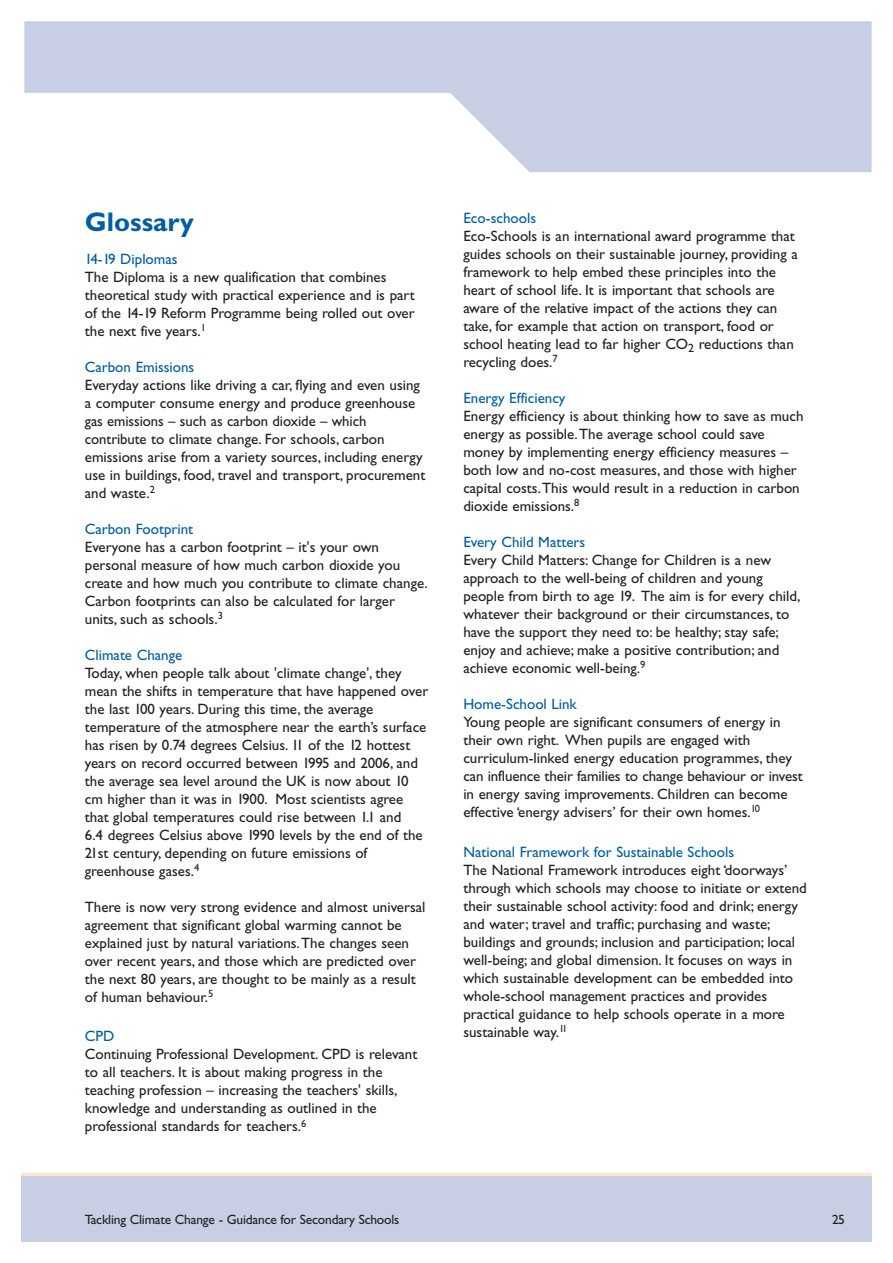
<style>
.page{position:relative;width:893px;height:1263px;background:#fff}
.page>*{position:absolute;margin:0;border:0;box-sizing:border-box;transform-origin:0 0}
.t1{font:700 27px "Gill Sans";color:#005da3}
.t2{font:15px/18px "Gill Sans";color:#231f20}
.t3{font:15px "Gill Sans";color:#005da3}
.t4{font:13.5px "Gill Sans";letter-spacing:-.015em;color:#231f20}
</style>
<div class="page">
<svg style="left:24px;top:21px;width:847px;height:151px;fill:#c8cfe5"></svg>
<hr style="left:21px;top:1173px;width:850px;height:4px;background:#ffe5ca">
<div style="left:21px;top:1176px;width:850px;height:66px;background:#c8cfe5"></div>
<h1 class="t1" style="left:85px;top:213px;width:111px">Glossary</h1>
<p class="t3" style="left:85px;top:254px;width:94px">14-19 Diplomas</p>
<p class="t2" style="left:85px;top:269px;width:331px">The Diploma is a new qualification that combines theoretical study with practical experience and is part of the 14-19 Reform Programme being rolled out over the next five years.<sup>1</sup></p>
<p class="t3" style="left:85px;top:362px;width:111px">Carbon Emissions</p>
<p class="t2" style="left:85px;top:377px;width:342px">Everyday actions like driving a car, flying and even using a computer consume energy and produce greenhouse gas emissions – such as carbon dioxide – which contribute to climate change. For schools, carbon emissions arise from a variety sources, including energy use in buildings, food, travel and transport, procurement and waste.<sup>2</sup></p>
<p class="t3" style="left:85px;top:524px;width:110px">Carbon Footprint</p>
<p class="t2" style="left:85px;top:539px;width:344px">Everyone has a carbon footprint – it's your own personal measure of how much carbon dioxide you create and how much you contribute to climate change.<br>Carbon footprints can also be calculated for larger units, such as schools.<sup>3</sup></p>
<p class="t3" style="left:85px;top:650px;width:99px">Climate Change</p>
<p class="t2" style="left:85px;top:665px;width:345px">Today, when people talk about 'climate change', they mean the shifts in temperature that have happened over the last 100 years. During this time, the average temperature of the atmosphere near the earth’s surface has risen by 0.74 degrees Celsius. 11 of the 12 hottest years on record occurred between 1995 and 2006, and the average sea level around the UK is now about 10 cm higher than it was in 1900. Most scientists agree that global temperatures could rise between 1.1 and<br>6.4 degrees Celsius above 1990 levels by the end of the 21st century, depending on future emissions of greenhouse gases.<sup>4</sup></p>
<p class="t2" style="left:85px;top:899px;width:342px">There is now very strong evidence and almost universal agreement that significant global warming cannot be explained just by natural variations.The changes seen over recent years, and those which are predicted over the next 80 years, are thought to be mainly as a result of human behaviour.<sup>5</sup></p>
<p class="t3" style="left:85px;top:1031px;width:31px">CPD</p>
<p class="t2" style="left:85px;top:1047px;width:334px">Continuing Professional Development. CPD is relevant to all teachers. It is about making progress in the teaching profession – increasing the teachers' skills, knowledge and understanding as outlined in the professional standards for teachers.<sup>6</sup></p>
<p class="t3" style="left:463px;top:213px;width:74px">Eco-schools</p>
<p class="t2" style="left:463px;top:229px;width:336px">Eco-Schools is an international award programme that guides schools on their sustainable journey, providing a framework to help embed these principles into the heart of school life. It is important that schools are aware of the relative impact of the actions they can take, for example that action on transport, food or school heating lead to far higher CO<sub>2</sub> reductions than recycling does.<sup>7</sup></p>
<p class="t3" style="left:463px;top:393px;width:104px">Energy Efficiency</p>
<p class="t2" style="left:463px;top:409px;width:342px">Energy efficiency is about thinking how to save as much energy as possible.The average school could save money by implementing energy efficiency measures – both low and no-cost measures, and those with higher capital costs.This would result in a reduction in carbon dioxide emissions.<sup>8</sup></p>
<p class="t3" style="left:463px;top:537px;width:123px">Every Child Matters</p>
<p class="t2" style="left:463px;top:553px;width:338px">Every Child Matters: Change for Children is a new approach to the well-being of children and young people from birth to age 19. The aim is for every child, whatever their background or their circumstances, to have the support they need to: be healthy; stay safe; enjoy and achieve; make a positive contribution; and achieve economic well-being.<sup>9</sup></p>
<p class="t3" style="left:463px;top:699px;width:115px">Home-School Link</p>
<p class="t2" style="left:463px;top:715px;width:341px">Young people are significant consumers of energy in their own right. When pupils are engaged with curriculum-linked energy education programmes, they can influence their families to change behaviour or invest in energy saving improvements. Children can become effective ‘energy advisers’ for their own homes.<sup>10</sup></p>
<p class="t3" style="left:463px;top:846px;width:272px">National Framework for Sustainable Schools</p>
<p class="t2" style="left:463px;top:862px;width:345px">The National Framework introduces eight ‘doorways’ through which schools may choose to initiate or extend their sustainable school activity: food and drink; energy and water; travel and traffic; purchasing and waste; buildings and grounds; inclusion and participation; local well-being; and global dimension. It focuses on ways in which sustainable development can be embedded into whole-school management practices and provides practical guidance to help schools operate in a more sustainable way.<sup>11</sup></p>
<p class="t4" style="left:85px;top:1214px;width:316px">Tackling Climate Change - Guidance for Secondary Schools</p>
<p class="t4" style="left:832px;top:1214px;width:14px">25</p>
</div>
